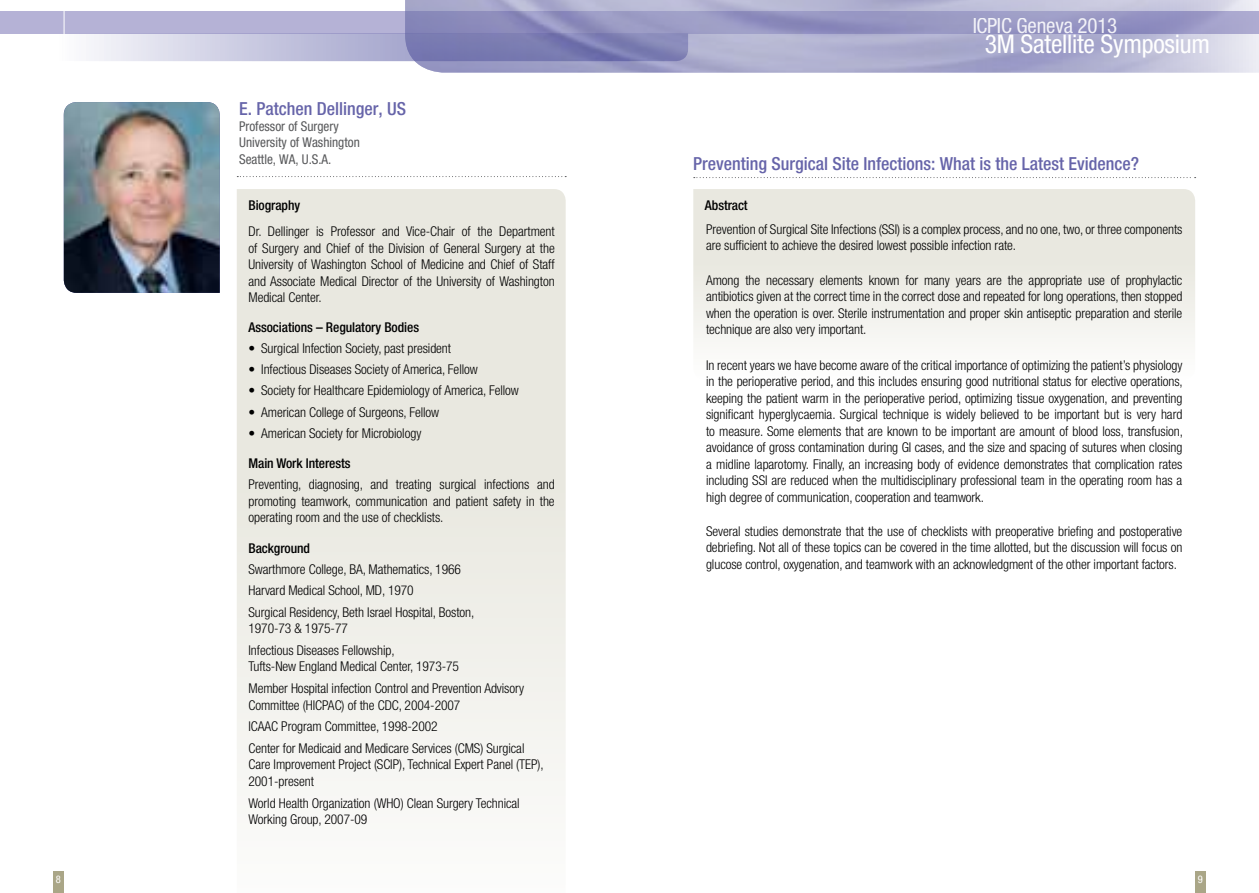
<style>
.page{position:relative;width:1259px;height:893px;background:#fff}
.page>*{position:absolute;margin:0;border:0;box-sizing:border-box;transform-origin:0 0}
.t1{font:condensed 25.65px "Helvetica Neue LT Pro";letter-spacing:-.01em;color:#fff}
.t2{font:condensed 21px "Helvetica Neue LT Pro";letter-spacing:-.01em;color:#fff}
.t3{font:500 condensed 18px "Helvetica Neue LT Pro";color:#6664a9}
.t4{font:300 condensed 13.5px/16.5px "Helvetica Neue LT Pro";letter-spacing:-.005em;color:#000}
.t5{font:500 condensed 13.5px "Helvetica Neue LT Pro";letter-spacing:-.005em;color:#000}
.t6{font:condensed 13.5px/16.2px "Helvetica Neue LT Pro";color:#58595b}
.t7{font:condensed 10.5px "Helvetica Neue LT Pro";color:#fff}
</style>
<div class="page">
<div style="left:53px;top:871px;width:11px;height:22px;background:#aaa687"></div>
<div style="left:1195px;top:871px;width:10px;height:22px;background:#aaa687"></div>
<div style="left:0;top:11px;width:1259px;height:22px;background:#b5b2d6"></div>
<svg style="left:59px;top:33px;width:346px;height:28px"></svg>
<img style="left:405px;top:0;width:854px;height:73px">
<hr style="left:64px;top:0;width:1px;height:65px;background:#fff">
<img style="left:64px;top:102px;width:156px;height:191px">
<svg style="left:237px;top:189px;width:329px;height:607px;fill:#eae9e1"></svg>
<svg style="left:693px;top:189px;width:502px;height:153px;fill:#eae9e1"></svg>
<svg style="left:237px;top:176px;width:329px;height:1px"></svg>
<svg style="left:694px;top:177px;width:501px;height:1px"></svg>
<h3 class="t3" style="left:239px;top:98px;width:168px">E. Patchen Dellinger, US</h3>
<p class="t6" style="left:239px;top:118px;width:122px">Professor of Surgery<br>University of Washington<br>Seattle, WA, U.S.A.</p>
<h2 class="t2" style="left:972px;top:14px;width:147px">ICPIC Geneva 2013</h2>
<h1 class="t1" style="left:984px;top:29px;width:227px">3M Satellite Symposium</h1>
<h3 class="t3" style="left:693px;top:153px;width:447px">Preventing Surgical Site Infections: What is the Latest Evidence?</h3>
<p class="t5" style="left:248px;top:198px;width:53px">Biography</p>
<p class="t5" style="left:705px;top:198px;width:44px">Abstract</p>
<p class="t4" style="left:248px;top:223px;width:308px;text-align:justify">Dr. Dellinger is Professor and Vice-Chair of the Department of Surgery and Chief of the Division of General Surgery at the University of Washington School of Medicine and Chief of Staff and Associate Medical Director of the University of Washington Medical Center.</p>
<p class="t5" style="left:248px;top:319px;width:172px">Associations – Regulatory Bodies</p>
<p class="t4" style="left:248px;top:340px;width:204px">• Surgical Infection Society, past president</p>
<p class="t4" style="left:248px;top:361px;width:231px">• Infectious Diseases Society of America, Fellow</p>
<p class="t4" style="left:248px;top:382px;width:272px">• Society for Healthcare Epidemiology of America, Fellow</p>
<p class="t4" style="left:248px;top:404px;width:192px">• American College of Surgeons, Fellow</p>
<p class="t4" style="left:248px;top:425px;width:174px">• American Society for Microbiology</p>
<p class="t5" style="left:248px;top:455px;width:103px">Main Work Interests</p>
<p class="t4" style="left:248px;top:476px;width:308px;text-align:justify">Preventing, diagnosing, and treating surgical infections and promoting teamwork, communication and patient safety in the operating room and the use of checklists.</p>
<p class="t5" style="left:248px;top:540px;width:63px">Background</p>
<p class="t4" style="left:248px;top:558px;width:227px;line-height:21.3px">Swarthmore College, BA, Mathematics, 1966<br>Harvard Medical School, MD, 1970<br>Surgical Residency, Beth Israel Hospital, Boston,</p>
<p class="t4" style="left:248px;top:617px;width:148px;line-height:21.8px">1970-73 &amp; 1975-77<br>Infectious Diseases Fellowship,</p>
<p class="t4" style="left:248px;top:656px;width:277px;line-height:21.8px">Tufts-New England Medical Center, 1973-75<br>Member Hospital infection Control and Prevention Advisory</p>
<p class="t4" style="left:248px;top:694px;width:277px;line-height:21.5px">Committee (HICPAC) of the CDC, 2004-2007<br>ICAAC Program Committee, 1998-2002<br>Center for Medicaid and Medicare Services (CMS) Surgical</p>
<p class="t4" style="left:248px;top:756px;width:297px">Care Improvement Project (SCIP), Technical Expert Panel (TEP),<br>2001-present</p>
<p class="t4" style="left:248px;top:795px;width:273px">World Health Organization (WHO) Clean Surgery Technical<br>Working Group, 2007-09</p>
<p class="t4" style="left:706px;top:221px;width:478px">Prevention of Surgical Site Infections (SSI) is a complex process, and no one, two, or three components are sufficient to achieve the desired lowest possible infection rate.</p>
<p class="t4" style="left:706px;top:272px;width:478px;text-align:justify">Among the necessary elements known for many years are the appropriate use of prophylactic antibiotics given at the correct time in the correct dose and repeated for long operations, then stopped when the operation is over. Sterile instrumentation and proper skin antiseptic preparation and sterile technique are also very important.</p>
<p class="t4" style="left:706px;top:357px;width:478px;text-align:justify">In recent years we have become aware of the critical importance of optimizing the patient’s physiology in the perioperative period, and this includes ensuring good nutritional status for elective operations, keeping the patient warm in the perioperative period, optimizing tissue oxygenation, and preventing significant hyperglycaemia. Surgical technique is widely believed to be important but is very hard to measure. Some elements that are known to be important are amount of blood loss, transfusion, avoidance of gross contamination during GI cases, and the size and spacing of sutures when closing a midline laparotomy. Finally, an increasing body of evidence demonstrates that complication rates including SSI are reduced when the multidisciplinary professional team in the operating room has a high degree of communication, cooperation and teamwork.</p>
<p class="t4" style="left:706px;top:523px;width:478px;text-align:justify">Several studies demonstrate that the use of checklists with preoperative briefing and postoperative debriefing. Not all of these topics can be covered in the time allotted, but the discussion will focus on glucose control, oxygenation, and teamwork with an acknowledgment of the other important factors.</p>
<p class="t7" style="left:56px;top:873px;width:7px">8</p>
<p class="t7" style="left:1198px;top:873px;width:7px">9</p>
</div>
